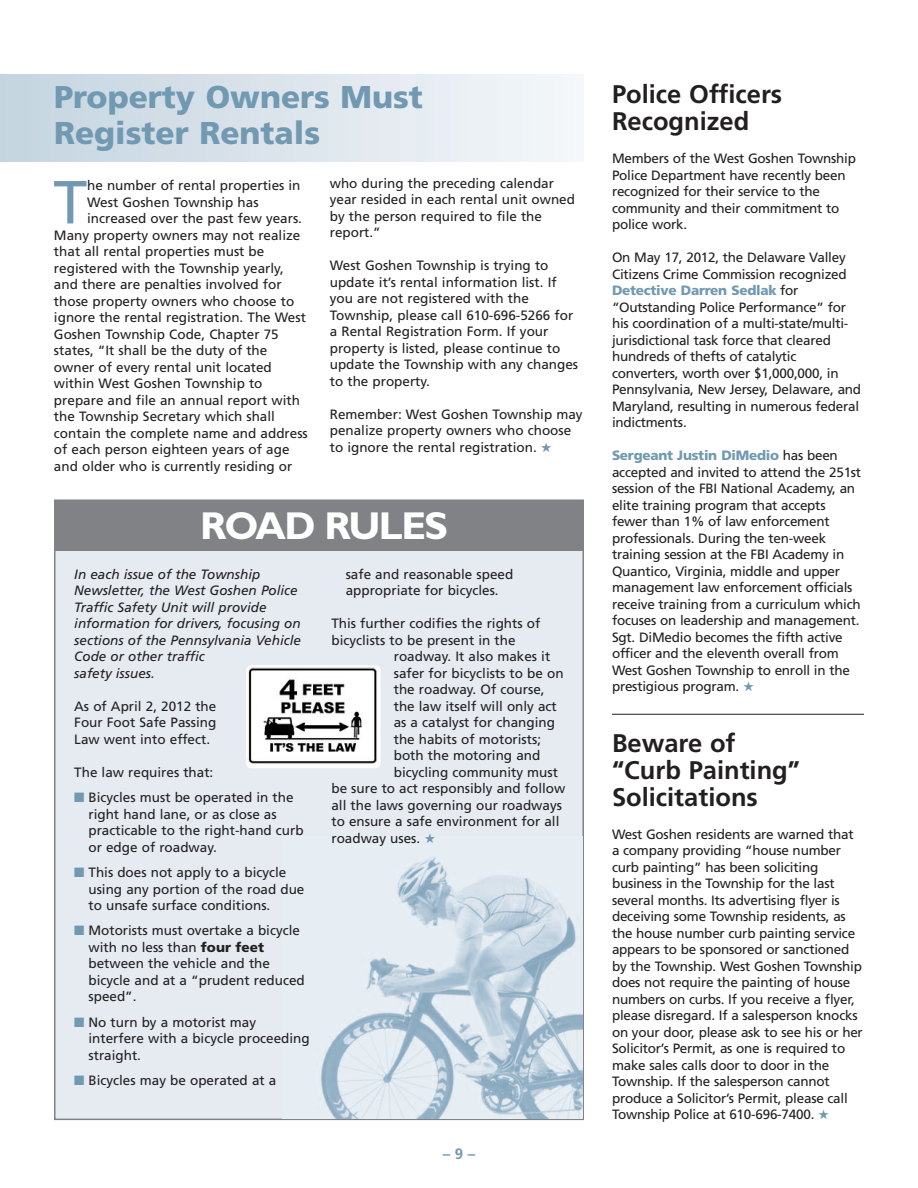
<style>
.page{position:relative;width:918px;height:1188px;background:#fff}
.page>*{position:absolute;margin:0;border:0;box-sizing:border-box;transform-origin:0 0}
.t1{font:60.75px "Frutiger";color:#7199b1}
.t2{font:700 39px "Gill Sans";letter-spacing:-.04em;color:#fff}
.t3{font:900 31.5px/36px "Frutiger";color:#7199b1}
.t4{font:700 25.5px/27px "Frutiger";color:#231f20}
.t5{font:700 15px "Frutiger";color:#7199b1}
.t6{font:13.5px/16.5px "Frutiger";color:#231f20}
.t7{font:italic 13.5px/16.5px "Frutiger";color:#231f20}
.s1{color:#7199b1}
.s2{font-weight:900}
.s3{font-weight:900;color:#7199b1}
</style>
<div class="page">
<div style="left:0;top:74px;width:584px;height:87px;background:linear-gradient(to right,#c4d4e0,#f4f7f9)"></div>
<div style="left:55px;top:501px;width:528px;height:619px;background:#e5ebf1"></div>
<div style="left:55px;top:501px;width:528px;height:50px;background:#808285"></div>
<img style="left:321px;top:857px;width:261px;height:262px">
<hr style="left:612px;top:714px;width:252px;height:1px;background:#231f20">
<div style="left:246px;top:665px;width:135px;height:103px;background:#fff;border-radius:5px"></div>
<img style="left:247px;top:665px;width:132px;height:102px;border-radius:5px">
<h3 class="t3" style="left:54px;top:81px;width:370px">Property Owners Must<br>Register Rentals</h3>
<h1 class="t1" style="left:53px;top:178px;width:35px">T</h1>
<p class="t6" style="left:87px;top:179px;width:215px">he number of rental properties in</p>
<p class="t6" style="left:87px;top:195px;width:173px">West Goshen Township has</p>
<p class="t6" style="left:87px;top:212px;width:216px">increased over the past few years.</p>
<p class="t6" style="left:54px;top:228px;width:248px">Many property owners may not realize</p>
<p class="t6" style="left:54px;top:245px;width:212px">that all rental properties must be</p>
<p class="t6" style="left:54px;top:261px;width:231px">registered with the Township yearly,</p>
<p class="t6" style="left:54px;top:278px;width:229px">and there are penalties involved for</p>
<p class="t6" style="left:54px;top:294px;width:242px">those property owners who choose to</p>
<p class="t6" style="left:54px;top:311px;width:253px">ignore the rental registration. The West</p>
<p class="t6" style="left:54px;top:327px;width:226px">Goshen Township Code, Chapter 75</p>
<p class="t6" style="left:54px;top:344px;width:215px">states, “It shall be the duty of the</p>
<p class="t6" style="left:54px;top:360px;width:219px">owner of every rental unit located</p>
<p class="t6" style="left:54px;top:377px;width:210px">within West Goshen Township to</p>
<p class="t6" style="left:54px;top:393px;width:248px">prepare and file an annual report with</p>
<p class="t6" style="left:54px;top:410px;width:222px">the Township Secretary which shall</p>
<p class="t6" style="left:54px;top:426px;width:255px">contain the complete name and address</p>
<p class="t6" style="left:54px;top:443px;width:237px">of each person eighteen years of age</p>
<p class="t6" style="left:54px;top:459px;width:240px">and older who is currently residing or</p>
<p class="t6" style="left:330px;top:176px;width:247px">who during the preceding calendar year resided in each rental unit owned by the person required to file the report.”</p>
<p class="t6" style="left:330px;top:259px;width:250px">West Goshen Township is trying to update it’s rental information list. If you are not registered with the Township, please call 610-696-5266 for a Rental Registration Form. If your property is listed, please continue to update the Township with any changes to the property.</p>
<p class="t6" style="left:330px;top:407px;width:254px">Remember: West Goshen Township may penalize property owners who choose to ignore the rental registration. <span class="s1">★</span></p>
<h2 class="t2" style="left:200px;top:511px;width:250px">ROAD RULES</h2>
<p class="t7" style="left:74px;top:567px;width:228px">In each issue of the Township<br>Newsletter, the West Goshen Police<br>Traffic Safety Unit will provide information for drivers, focusing on sections of the Pennsylvania Vehicle<br>Code or other traffic<br>safety issues.</p>
<p class="t6" style="left:74px;top:699px;width:144px;text-align:justify">As of April 2, 2012 the Four Foot Safe Passing Law went into effect.</p>
<p class="t6" style="left:74px;top:765px;width:141px">The law requires that:</p>
<p class="t6" style="left:88px;top:790px;width:217px;text-indent:-14px"><span class="s1">■</span> Bicycles must be operated in the right hand lane, or as close as practicable to the right-hand curb or edge of roadway.</p>
<p class="t6" style="left:89px;top:865px;width:217px;text-indent:-14px"><span class="s1">■</span> This does not apply to a bicycle using any portion of the road due to unsafe surface conditions.</p>
<p class="t6" style="left:89px;top:924px;width:218px;text-indent:-14px"><span class="s1">■</span> Motorists must overtake a bicycle with no less than <span class="s2">four feet </span>between the vehicle and the bicycle and at a “prudent reduced speed”.</p>
<p class="t6" style="left:89px;top:1015px;width:223px;text-indent:-14px"><span class="s1">■</span> No turn by a motorist may interfere with a bicycle proceeding straight.</p>
<p class="t6" style="left:74px;top:1074px;width:204px"><span class="s1">■</span> Bicycles may be operated at a</p>
<p class="t6" style="left:346px;top:567px;width:169px">safe and reasonable speed appropriate for bicycles.</p>
<p class="t6" style="left:331px;top:616px;width:210px">This further codifies the rights of</p>
<p class="t6" style="left:331px;top:633px;width:186px">bicyclists to be present in the</p>
<p class="t6" style="left:394px;top:649px;width:158px">roadway. It also makes it</p>
<p class="t6" style="left:394px;top:666px;width:171px">safer for bicyclists to be on</p>
<p class="t6" style="left:394px;top:682px;width:152px">the roadway. Of course,</p>
<p class="t6" style="left:394px;top:699px;width:165px">the law itself will only act</p>
<p class="t6" style="left:394px;top:715px;width:163px">as a catalyst for changing</p>
<p class="t6" style="left:394px;top:732px;width:149px">the habits of motorists;</p>
<p class="t6" style="left:394px;top:748px;width:148px">both the motoring and</p>
<p class="t6" style="left:394px;top:765px;width:166px">bicycling community must</p>
<p class="t6" style="left:331px;top:781px;width:235px">be sure to act responsibly and follow</p>
<p class="t6" style="left:331px;top:798px;width:232px">all the laws governing our roadways</p>
<p class="t6" style="left:331px;top:814px;width:230px">to ensure a safe environment for all</p>
<p class="t6" style="left:331px;top:831px;width:106px">roadway uses. <span class="s1">★</span></p>
<p class="t5" style="left:443px;top:1147px;width:34px">–9–</p>
<h3 class="t4" style="left:612px;top:83px;width:172px">Police Officers<br>Recognized</h3>
<p class="t6" style="left:612px;top:152px;width:246px">Members of the West Goshen Township<br>Police Department have recently been recognized for their service to the community and their commitment to police work.</p>
<p class="t6" style="left:612px;top:251px;width:251px">On May 17, 2012, the Delaware Valley Citizens Crime Commission recognized <span class="s3">Detective Darren Sedlak</span> for “Outstanding Police Performance” for his coordination of a multi-state/multi&shy;jurisdictional task force that cleared hundreds of thefts of catalytic converters, worth over $1,000,000, in Pennsylvania, New Jersey, Delaware, and Maryland, resulting in numerous federal indictments.</p>
<p class="t6" style="left:612px;top:449px;width:251px"><span class="s3">Sergeant Justin DiMedio</span> has been accepted and invited to attend the 251st session of the FBI National Academy, an elite training program that accepts fewer than 1% of law enforcement professionals. During the ten-week training session at the FBI Academy in Quantico, Virginia, middle and upper management law enforcement officials receive training from a curriculum which focuses on leadership and management.<br>Sgt. DiMedio becomes the fifth active officer and the eleventh overall from West Goshen Township to enroll in the prestigious program. <span class="s1">★</span></p>
<h3 class="t4" style="left:612px;top:732px;width:190px">Beware of “Curb Painting”<br>Solicitations</h3>
<p class="t6" style="left:612px;top:827px;width:252px">West Goshen residents are warned that a company providing “house number curb painting” has been soliciting business in the Township for the last several months. Its advertising flyer is deceiving some Township residents, as the house number curb painting service appears to be sponsored or sanctioned by the Township. West Goshen Township does not require the painting of house numbers on curbs. If you receive a flyer, please disregard. If a salesperson knocks on your door, please ask to see his or her Solicitor’s Permit, as one is required to make sales calls door to door in the Township. If the salesperson cannot produce a Solicitor’s Permit, please call Township Police at 610-696-7400. <span class="s1">★</span></p>
</div>
